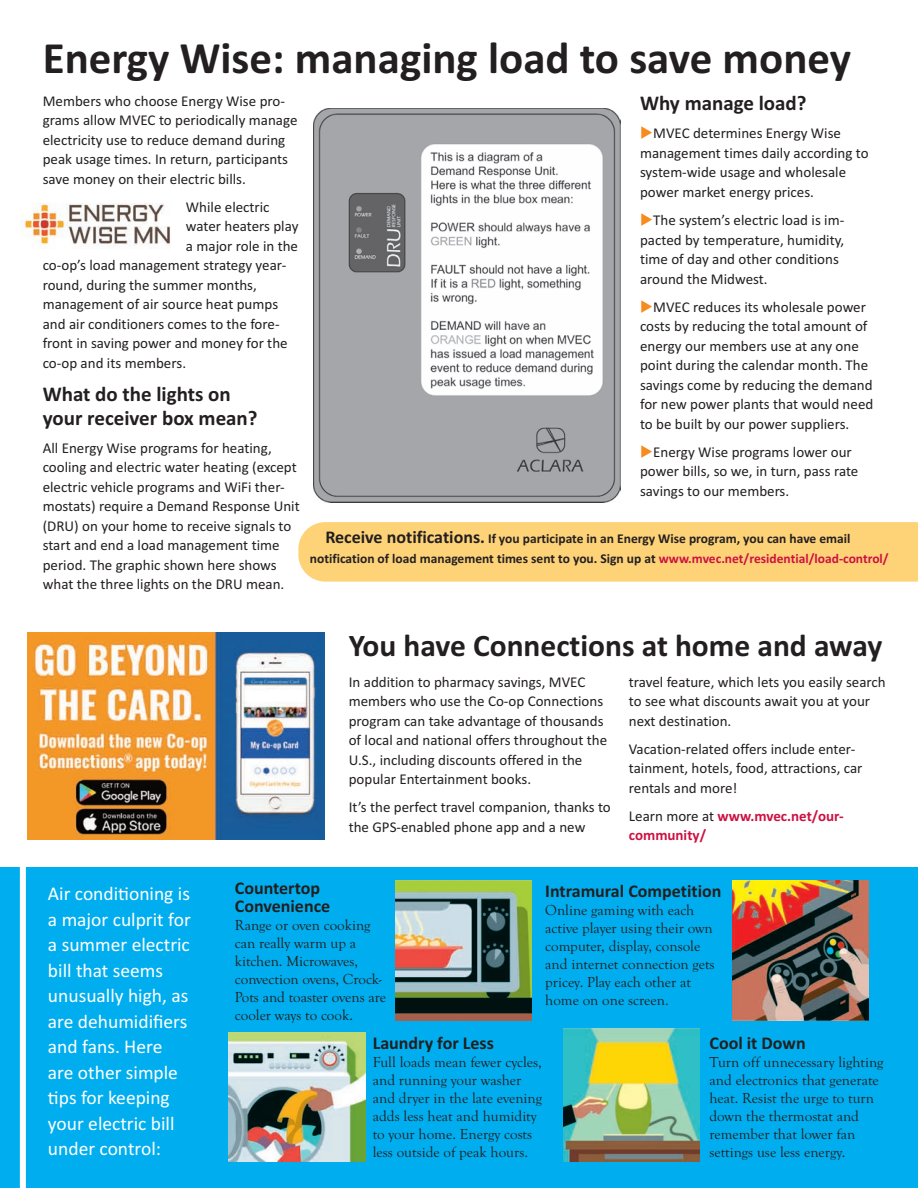
<style>
.page{position:relative;width:918px;height:1188px;background:#fff}
.page>*{position:absolute;margin:0;border:0;box-sizing:border-box;transform-origin:0 0}
.t1{font:700 45px "Calibri";color:#231f20}
.t2{font:700 31.5px "Calibri";color:#231f20}
.t3{font:700 21px/24px "Calibri";color:#231f20}
.t4{font:19.5px/25.5px "Calibri";color:#fff}
.t5{font:700 18px/18px "Calibri";color:#231f20}
.t6{font:15px/19.5px "Calibri";color:#231f20}
.t7{font:15px/18px "Goudy Old Style T";color:#231f20}
.t8{font:700 15px/19.5px "Calibri";color:#cd1141}
.t9{font:700 13.5px/19.5px "Calibri";color:#231f20}
.s1{color:#f68b1f}
.s2{font-size:18px}
.s3{color:#cd1141}
.s4{font-weight:400;color:#231f20}
</style>
<div class="page">
<div style="left:0;top:867px;width:918px;height:321px;background:#00aeef"></div>
<img style="left:228px;top:1033px;width:138px;height:128px">
<img style="left:563px;top:1028px;width:136px;height:133px">
<img style="left:395px;top:880px;width:137px;height:141px">
<img style="left:732px;top:880px;width:136px;height:141px">
<div style="left:20px;top:836px;width:6px;height:352px;background:#fff"></div>
<img style="left:314px;top:108px;width:306px;height:395px">
<div style="left:298px;top:522px;width:620px;height:60px;background:#fed378"></div>
<img style="left:21px;top:203px;width:150px;height:42px">
<img style="left:27px;top:632px;width:297px;height:208px">
<h1 class="t1" style="left:43px;top:26px;width:810px">Energy Wise: managing load to save money</h1>
<p class="t6" style="left:43px;top:91px;width:256px">Members who choose Energy Wise pro&shy;grams allow MVEC to periodically manage electricity use to reduce demand during peak usage times. In return, participants save money on their electric bills.</p>
<p class="t6" style="left:186px;top:197px;width:85px">While electric</p>
<p class="t6" style="left:186px;top:216px;width:114px">water heaters play</p>
<p class="t6" style="left:186px;top:236px;width:114px">a major role in the</p>
<p class="t6" style="left:43px;top:255px;width:245px">co-op’s load management strategy year-</p>
<p class="t6" style="left:43px;top:275px;width:216px">round, during the summer months,</p>
<p class="t6" style="left:43px;top:294px;width:237px">management of air source heat pumps</p>
<p class="t6" style="left:43px;top:314px;width:238px">and air conditioners comes to the fore-</p>
<p class="t6" style="left:43px;top:333px;width:246px">front in saving power and money for the</p>
<p class="t6" style="left:43px;top:353px;width:145px">co-op and its members.</p>
<h3 class="t3" style="left:43px;top:381px;width:216px">What do the lights on your receiver box mean?</h3>
<p class="t6" style="left:43px;top:438px;width:259px">All Energy Wise programs for heating, cooling and electric water heating (except electric vehicle programs and WiFi ther&shy;mostats) require a Demand Response Unit (DRU) on your home to receive signals to start and end a load management time period. The graphic shown here shows what the three lights on the DRU mean.</p>
<h3 class="t3" style="left:640px;top:91px;width:168px">Why manage load?</h3>
<p class="t6" style="left:640px;top:123px;width:230px"><span class="s1">◆</span>MVEC determines Energy Wise management times daily according to system-wide usage and wholesale power market energy prices.</p>
<p class="t6" style="left:640px;top:210px;width:206px"><span class="s1">◆</span>The system’s electric load is im&shy;pacted by temperature, humidity, time of day and other conditions around the Midwest.</p>
<p class="t6" style="left:640px;top:297px;width:235px"><span class="s1">◆</span>MVEC reduces its wholesale power costs by reducing the total amount of energy our members use at any one point during the calendar month. The savings come by reducing the demand for new power plants that would need to be built by our power suppliers.</p>
<p class="t6" style="left:640px;top:442px;width:220px"><span class="s1">◆</span>Energy Wise programs lower our power bills, so we, in turn, pass rate savings to our members.</p>
<p class="t9" style="left:310px;top:529px;width:580px;text-indent:15px"><span class="s2">Receive notifications.</span> If you participate in an Energy Wise program, you can have email notification of load management times sent to you. Sign up at <span class="s3">www.mvec.net/residential/load-control/</span></p>
<h2 class="t2" style="left:349px;top:623px;width:535px">You have Connections at home and away</h2>
<p class="t6" style="left:349px;top:672px;width:260px">In addition to pharmacy savings, MVEC members who use the Co-op Connections program can take advantage of thousands of local and national offers throughout the U.S., including discounts offered in the popular Entertainment books.</p>
<p class="t6" style="left:349px;top:797px;width:264px">It’s the perfect travel companion, thanks to the GPS-enabled phone app and a new</p>
<p class="t6" style="left:629px;top:672px;width:258px">travel feature, which lets you easily search to see what discounts await you at your next destination.</p>
<p class="t6" style="left:629px;top:739px;width:235px">Vacation-related offers include enter&shy;tainment, hotels, food, attractions, car rentals and more!</p>
<p class="t8" style="left:629px;top:806px;width:216px"><span class="s4">Learn more at</span> www.mvec.net/our&shy;community/</p>
<h3 class="t4" style="left:48px;top:881px;width:144px">Air conditioning is a major culprit for a summer electric bill that seems unusually high, as are dehumidifiers and fans. Here are other simple tips for keeping your electric bill under control:</h3>
<p class="t5" style="left:235px;top:879px;width:97px">Countertop<br>Convenience</p>
<p class="t7" style="left:235px;top:916px;width:153px">Range or oven cooking can really warm up a kitchen. Microwaves, convection ovens, Crock-<br>Pots and toaster ovens are cooler ways to cook.</p>
<p class="t5" style="left:545px;top:882px;width:178px">Intramural Competition</p>
<p class="t7" style="left:545px;top:902px;width:171px">Online gaming with each active player using their own computer, display, console and internet connection gets pricey. Play each other at home on one screen.</p>
<p class="t5" style="left:373px;top:1033px;width:123px">Laundry for Less</p>
<p class="t7" style="left:373px;top:1053px;width:171px">Full loads mean fewer cycles, and running your washer and dryer in the late evening adds less heat and humidity to your home. Energy costs less outside of peak hours.</p>
<p class="t5" style="left:710px;top:1033px;width:98px">Cool it Down</p>
<p class="t7" style="left:709px;top:1053px;width:176px">Turn off unnecessary lighting and electronics that generate heat. Resist the urge to turn down the thermostat and remember that lower fan settings use less energy.</p>
</div>
